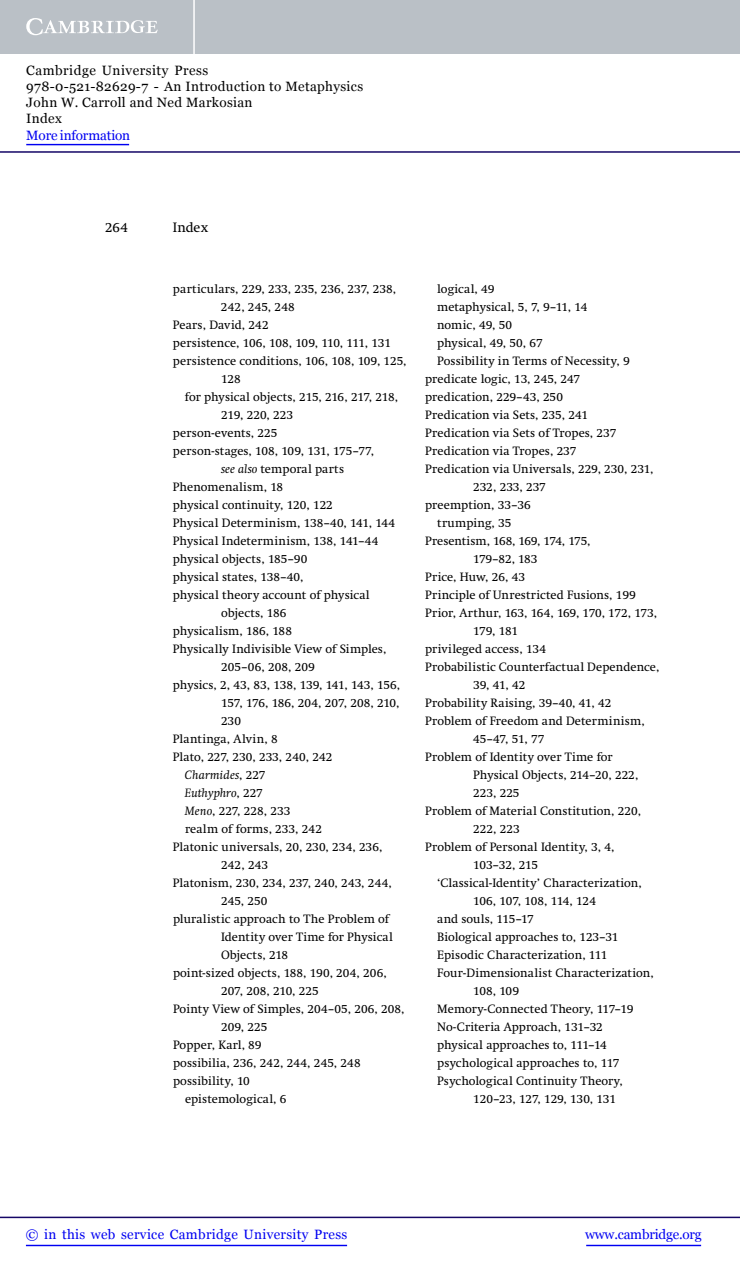
<style>
.page{position:relative;width:740px;height:1268px;background:#fff}
.page>*{position:absolute;margin:0;border:0;box-sizing:border-box;transform-origin:0 0}
.t1{font:13.5px/16.2px "Georgia";letter-spacing:.025em;color:#000}
.t2{font:13.5px "Georgia";letter-spacing:.025em;color:#0000f1}
.t3{font:13.5px "Georgia";letter-spacing:-.015em;color:#0000f1}
.t4{font:13.5px "Georgia";letter-spacing:-.01em;color:#0000f1}
.t5{font:13.5px "Swift";letter-spacing:.01em;color:#000}
.t6{font:12px "Swift";letter-spacing:.005em;color:#000}
.t7{font:italic 12px "Swift";letter-spacing:.01em;color:#000}
.t8{font:12px "Swift";letter-spacing:-.02em;color:#000}
.t9{font:12px "Swift";letter-spacing:.025em;color:#000}
.s1{font-style:italic}
.s2{font-style:normal}
</style>
<div class="page">
<div style="left:0;top:0;width:740px;height:54px;background:#bac0c6"></div>
<svg style="left:26px;top:18px;width:132px;height:17px"></svg>
<hr style="left:193px;top:0;width:2px;height:54px;background:#fff">
<hr style="left:0;top:151px;width:740px;height:2px;background:#150666">
<hr style="left:586px;top:1244px;width:115px;height:2px;background:#0000f1">
<hr style="left:0;top:1216px;width:740px;height:2px;background:#150666">
<hr style="left:26px;top:1244px;width:321px;height:2px;background:#0000f1">
<hr style="left:26px;top:144px;width:103px;height:1px;background:#0000f1">
<p class="t1" style="left:26px;top:62px;width:338px">Cambridge University Press<br>978-0-521-82629-7 - An Introduction to Metaphysics<br>John W. Carroll and Ned Markosian<br>Index</p>
<p class="t4" style="left:26px;top:127px;width:105px">More information</p>
<p class="t5" style="left:105px;top:221px;width:24px">264</p>
<p class="t5" style="left:173px;top:221px;width:37px">Index</p>
<p class="t6" style="left:173px;top:284px;width:225px">particulars, 229, 233, 235, 236, 237, 238,</p>
<p class="t6" style="left:221px;top:302px;width:75px">242, 245, 248</p>
<p class="t6" style="left:173px;top:320px;width:97px">Pears, David, 242</p>
<p class="t6" style="left:173px;top:338px;width:219px">persistence, 106, 108, 109, 110, 111, 131</p>
<p class="t6" style="left:173px;top:356px;width:235px">persistence conditions, 106, 108, 109, 125,</p>
<p class="t6" style="left:221px;top:374px;width:21px">128</p>
<p class="t6" style="left:185px;top:392px;width:215px">for physical objects, 215, 216, 217, 218,</p>
<p class="t6" style="left:221px;top:410px;width:74px">219, 220, 223</p>
<p class="t6" style="left:173px;top:428px;width:106px">person-events, 225</p>
<p class="t6" style="left:173px;top:446px;width:202px">person-stages, 108, 109, 131, 175–77,</p>
<p class="t6" style="left:221px;top:464px;width:125px"><span class="s1">see also</span> temporal parts</p>
<p class="t6" style="left:173px;top:482px;width:112px">Phenomenalism, 18</p>
<p class="t6" style="left:173px;top:500px;width:161px">physical continuity, 120, 122</p>
<p class="t6" style="left:173px;top:518px;width:224px">Physical Determinism, 138–40, 141, 144</p>
<p class="t6" style="left:173px;top:536px;width:207px">Physical Indeterminism, 138, 141–44</p>
<p class="t6" style="left:173px;top:554px;width:136px">physical objects, 185–90</p>
<p class="t6" style="left:173px;top:572px;width:132px">physical states, 138–40,</p>
<p class="t6" style="left:173px;top:590px;width:198px">physical theory account of physical</p>
<p class="t6" style="left:221px;top:608px;width:67px">objects, 186</p>
<p class="t6" style="left:173px;top:626px;width:120px">physicalism, 186, 188</p>
<p class="t6" style="left:173px;top:644px;width:215px">Physically Indivisible View of Simples,</p>
<p class="t6" style="left:221px;top:662px;width:95px">205–06, 208, 209</p>
<p class="t6" style="left:173px;top:680px;width:229px">physics, 2, 43, 83, 138, 139, 141, 143, 156,</p>
<p class="t6" style="left:221px;top:698px;width:180px">157, 176, 186, 204, 207, 208, 210,</p>
<p class="t6" style="left:221px;top:716px;width:21px">230</p>
<p class="t9" style="left:173px;top:734px;width:106px">Plantinga, Alvin, 8</p>
<p class="t6" style="left:173px;top:752px;width:161px">Plato, 227, 230, 233, 240, 242</p>
<p class="t7" style="left:185px;top:770px;width:82px">Charmides <span class="s2">, 227</span></p>
<p class="t7" style="left:185px;top:788px;width:79px">Euthyphro <span class="s2">, 227</span></p>
<p class="t6" style="left:185px;top:806px;width:107px"><span class="s1">Meno</span> , 227, 228, 233</p>
<p class="t6" style="left:185px;top:824px;width:138px">realm of forms, 233, 242</p>
<p class="t6" style="left:173px;top:842px;width:211px">Platonic universals, 20, 230, 234, 236,</p>
<p class="t6" style="left:221px;top:860px;width:49px">242, 243</p>
<p class="t6" style="left:173px;top:878px;width:220px">Platonism, 230, 234, 237, 240, 243, 244,</p>
<p class="t6" style="left:221px;top:896px;width:48px">245, 250</p>
<p class="t6" style="left:173px;top:914px;width:217px">pluralistic approach to The Problem of</p>
<p class="t6" style="left:221px;top:932px;width:173px">Identity over Time for Physical</p>
<p class="t6" style="left:221px;top:950px;width:69px">Objects, 218</p>
<p class="t6" style="left:173px;top:968px;width:215px">point-sized objects, 188, 190, 204, 206,</p>
<p class="t6" style="left:221px;top:986px;width:99px">207, 208, 210, 225</p>
<p class="t6" style="left:173px;top:1004px;width:233px">Pointy View of Simples, 204–05, 206, 208,</p>
<p class="t6" style="left:221px;top:1022px;width:48px">209, 225</p>
<p class="t6" style="left:173px;top:1040px;width:90px">Popper, Karl, 89</p>
<p class="t6" style="left:173px;top:1058px;width:189px">possibilia, 236, 242, 244, 245, 248</p>
<p class="t6" style="left:173px;top:1076px;width:78px">possibility, 10</p>
<p class="t6" style="left:185px;top:1094px;width:103px">epistemological, 6</p>
<p class="t6" style="left:437px;top:284px;width:59px">logical, 49</p>
<p class="t6" style="left:437px;top:302px;width:152px">metaphysical, 5, 7, 9–11, 14</p>
<p class="t6" style="left:437px;top:320px;width:76px">nomic, 49, 50</p>
<p class="t6" style="left:437px;top:338px;width:107px">physical, 49, 50, 67</p>
<p class="t6" style="left:437px;top:356px;width:194px">Possibility in Terms of Necessity, 9</p>
<p class="t6" style="left:425px;top:374px;width:156px">predicate logic, 13, 245, 247</p>
<p class="t6" style="left:425px;top:392px;width:139px">predication, 229–43, 250</p>
<p class="t6" style="left:425px;top:410px;width:164px">Predication via Sets, 235, 241</p>
<p class="t6" style="left:425px;top:428px;width:193px">Predication via Sets of Tropes, 237</p>
<p class="t6" style="left:425px;top:446px;width:153px">Predication via Tropes, 237</p>
<p class="t6" style="left:425px;top:464px;width:230px">Predication via Universals, 229, 230, 231,</p>
<p class="t6" style="left:473px;top:482px;width:74px">232, 233, 237</p>
<p class="t6" style="left:425px;top:500px;width:107px">preemption, 33–36</p>
<p class="t6" style="left:437px;top:518px;width:76px">trumping, 35</p>
<p class="t6" style="left:425px;top:536px;width:167px">Presentism , 168 , 169 , 174 , 175 ,</p>
<p class="t6" style="left:473px;top:554px;width:66px">179–82 , 183</p>
<p class="t6" style="left:425px;top:572px;width:101px">Price, Huw, 26, 43</p>
<p class="t6" style="left:425px;top:590px;width:212px">Principle of Unrestricted Fusions, 199</p>
<p class="t6" style="left:425px;top:608px;width:233px">Prior, Arthur, 163, 164, 169, 170, 172, 173,</p>
<p class="t6" style="left:473px;top:626px;width:46px">179, 181</p>
<p class="t6" style="left:425px;top:644px;width:122px">privileged access, 134</p>
<p class="t6" style="left:425px;top:662px;width:235px">Probabilistic Counterfactual Dependence,</p>
<p class="t6" style="left:473px;top:680px;width:54px">39, 41, 42</p>
<p class="t6" style="left:425px;top:698px;width:188px">Probability Raising, 39–40, 41, 42</p>
<p class="t6" style="left:425px;top:716px;width:221px">Problem of Freedom and Determinism,</p>
<p class="t6" style="left:473px;top:734px;width:73px">45–47, 51, 77</p>
<p class="t6" style="left:425px;top:752px;width:189px">Problem of Identity over Time for</p>
<p class="t6" style="left:473px;top:770px;width:167px">Physical Objects, 214–20, 222,</p>
<p class="t6" style="left:473px;top:788px;width:48px">223, 225</p>
<p class="t6" style="left:425px;top:806px;width:217px">Problem of Material Constitution, 220,</p>
<p class="t6" style="left:473px;top:824px;width:48px">222, 223</p>
<p class="t6" style="left:425px;top:842px;width:191px">Problem of Personal Identity, 3, 4,</p>
<p class="t6" style="left:473px;top:860px;width:66px">103–32, 215</p>
<p class="t6" style="left:437px;top:878px;width:206px">‘Classical-Identity’ Characterization,</p>
<p class="t8" style="left:473px;top:896px;width:124px">106, 107, 108, 114, 124</p>
<p class="t6" style="left:437px;top:914px;width:98px">and souls, 115–17</p>
<p class="t6" style="left:437px;top:932px;width:183px">Biological approaches to, 123–31</p>
<p class="t6" style="left:437px;top:950px;width:172px">Episodic Characterization, 111</p>
<p class="t6" style="left:437px;top:968px;width:218px">Four-Dimensionalist Characterization,</p>
<p class="t6" style="left:473px;top:986px;width:47px">108, 109</p>
<p class="t6" style="left:437px;top:1004px;width:198px">Memory-Connected Theory, 117–19</p>
<p class="t6" style="left:437px;top:1022px;width:167px">No-Criteria Approach, 131–32</p>
<p class="t6" style="left:437px;top:1040px;width:171px">physical approaches to, 111–14</p>
<p class="t6" style="left:437px;top:1058px;width:183px">psychological approaches to, 117</p>
<p class="t6" style="left:437px;top:1076px;width:187px">Psychological Continuity Theory,</p>
<p class="t6" style="left:473px;top:1094px;width:144px">120–23, 127, 129, 130, 131</p>
<p class="t2" style="left:26px;top:1226px;width:323px">© in this web service Cambridge University Press</p>
<p class="t3" style="left:585px;top:1226px;width:118px">www.cambridge.org</p>
</div>
